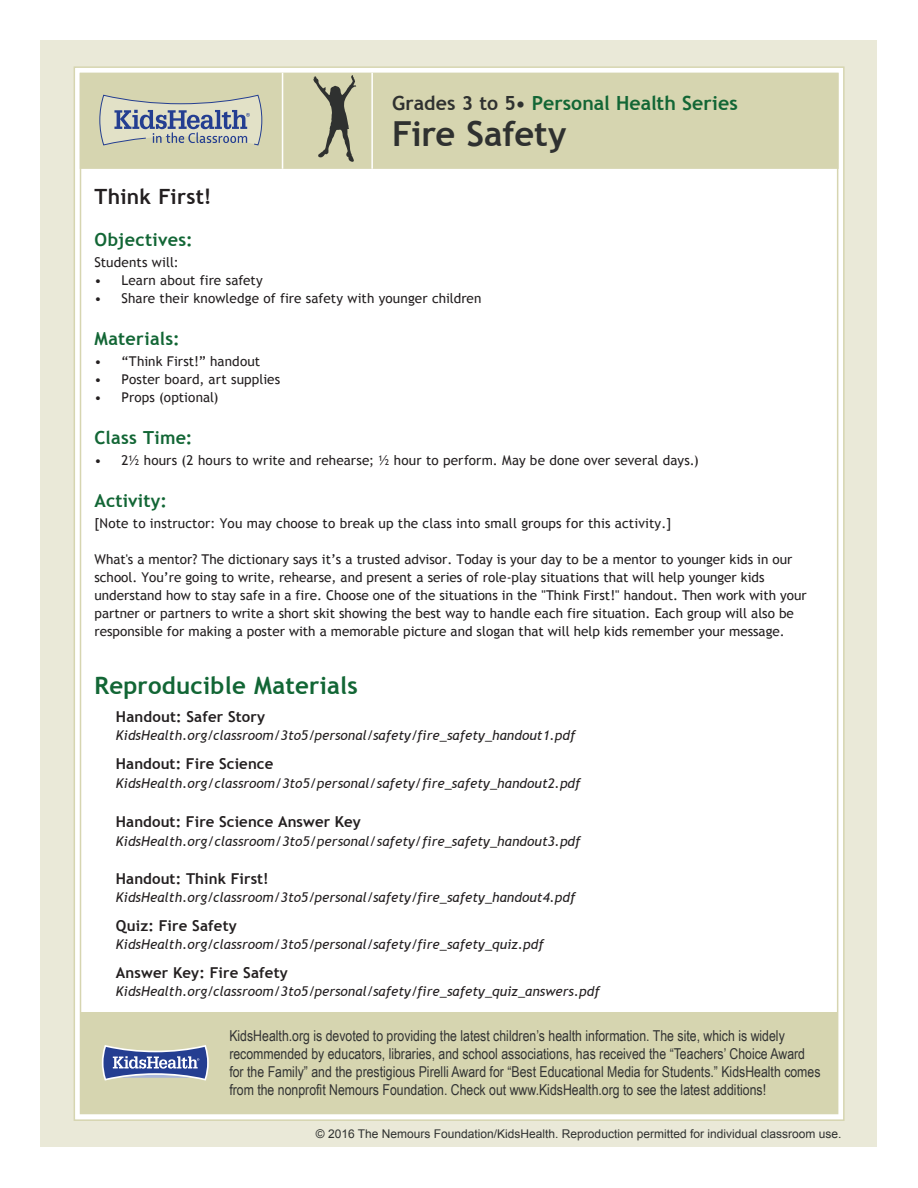
<style>
.page{position:relative;width:918px;height:1188px;background:#fff}
.page>*{position:absolute;margin:0;border:0;box-sizing:border-box;transform-origin:0 0}
.Lesson_Header{font:700 34.5px "Trebuchet MS";letter-spacing:-.005em;color:#2f3130}
.t1{font:700 24px "Trebuchet MS";letter-spacing:.01em;color:#126635}
.t2{font:700 21px "Trebuchet MS";letter-spacing:.01em;color:#231f20}
.Lesson_Header-2{font:700 19.5px "Trebuchet MS";color:#126635}
.t3{font:700 18px "Trebuchet MS";letter-spacing:.01em;color:#126635}
.t4{font:15px/18px "Arial Narrow";color:#323333}
.Article_List{font:700 15px "Trebuchet MS";letter-spacing:.005em;color:#231f20}
.Basic_Bulleted_List{font:13.5px/18px "Trebuchet MS";color:#231f20}
.Article_List-2{font:italic 13.5px "Trebuchet MS";letter-spacing:.005em;color:#231f20}
.t5{font:12px "Arial";color:#2f3130}
.s1{color:#2f3130}
</style>
<div class="page">
<div style="left:40px;top:40px;width:838px;height:1108px;background:#eae9d8"></div>
<div style="left:74px;top:67px;width:770px;height:1053px;background:#fff"></div>
<div style="left:81px;top:1013px;width:757px;height:100px;background:#d6d5b0"></div>
<svg style="left:102px;top:1045px;width:107px;height:36px"></svg>
<div style="left:81px;top:74px;width:757px;height:94px;background:#d6d5b0"></div>
<div style="left:80px;top:73px;width:759px;height:96px;border:2px solid #d6d5b0"></div>
<svg style="left:99px;top:94px;width:164px;height:52px"></svg>
<hr style="left:371px;top:73px;width:2px;height:96px;background:#fff">
<hr style="left:282px;top:73px;width:1px;height:96px;background:#fff">
<svg style="left:313px;top:75px;width:44px;height:87px"></svg>
<p class="Lesson_Header-2" style="left:392px;top:91px;width:347px"><span class="s1">Grades 3 to 5•</span> Personal Health Series</p>
<p class="Lesson_Header" style="left:392px;top:112px;width:176px">Fire Safety</p>
<p class="t2" style="left:94px;top:184px;width:119px">Think First!</p>
<p class="t3" style="left:94px;top:229px;width:100px">Objectives:</p>
<p class="Basic_Bulleted_List" style="left:94px;top:254px;width:86px">Students will:</p>
<p class="Basic_Bulleted_List" style="left:94px;top:272px;width:170px">• Learn about fire safety</p>
<p class="Basic_Bulleted_List" style="left:94px;top:290px;width:389px">• Share their knowledge of fire safety with younger children</p>
<p class="t3" style="left:94px;top:328px;width:87px">Materials:</p>
<p class="Basic_Bulleted_List" style="left:94px;top:353px;width:167px">• “Think First!” handout</p>
<p class="Basic_Bulleted_List" style="left:94px;top:371px;width:187px">• Poster board, art supplies</p>
<p class="Basic_Bulleted_List" style="left:94px;top:389px;width:126px">• Props (optional)</p>
<p class="t3" style="left:94px;top:427px;width:100px">Class Time:</p>
<p class="Basic_Bulleted_List" style="left:94px;top:452px;width:606px">• 2½ hours (2 hours to write and rehearse; ½ hour to perform. May be done over several days.)</p>
<p class="t3" style="left:94px;top:490px;width:74px">Activity:</p>
<p class="Basic_Bulleted_List" style="left:94px;top:515px;width:578px">[Note to instructor: You may choose to break up the class into small groups for this activity.]</p>
<p class="Basic_Bulleted_List" style="left:94px;top:551px;width:714px">What's a mentor? The dictionary says it’s a trusted advisor. Today is your day to be a mentor to younger kids in our school. You’re going to write, rehearse, and present a series of role-play situations that will help younger kids understand how to stay safe in a fire. Choose one of the situations in the "Think First!" handout. Then work with your partner or partners to write a short skit showing the best way to handle each fire situation. Each group will also be responsible for making a poster with a memorable picture and slogan that will help kids remember your message.</p>
<p class="t1" style="left:95px;top:671px;width:265px">Reproducible Materials</p>
<p class="Article_List" style="left:116px;top:708px;width:151px">Handout: Safer Story</p>
<p class="Article_List-2" style="left:116px;top:728px;width:461px">KidsHealth.org/classroom/3to5/personal/safety/fire_safety_handout1.pdf</p>
<p class="Article_List" style="left:116px;top:754px;width:159px">Handout: Fire Science</p>
<p class="Article_List-2" style="left:116px;top:776px;width:466px">KidsHealth.org/classroom/3to5/personal/safety/fire_safety_handout2.pdf</p>
<p class="Article_List" style="left:116px;top:812px;width:247px">Handout: Fire Science Answer Key</p>
<p class="Article_List-2" style="left:116px;top:833px;width:466px">KidsHealth.org/classroom/3to5/personal/safety/fire_safety_handout3.pdf</p>
<p class="Article_List" style="left:116px;top:870px;width:154px">Handout: Think First!</p>
<p class="Article_List-2" style="left:116px;top:889px;width:461px">KidsHealth.org/classroom/3to5/personal/safety/fire_safety_handout4.pdf</p>
<p class="Article_List" style="left:116px;top:916px;width:122px">Quiz: Fire Safety</p>
<p class="Article_List-2" style="left:116px;top:936px;width:429px">KidsHealth.org/classroom/3to5/personal/safety/fire_safety_quiz.pdf</p>
<p class="Article_List" style="left:116px;top:963px;width:173px">Answer Key: Fire Safety</p>
<p class="Article_List-2" style="left:116px;top:983px;width:485px">KidsHealth.org/classroom/3to5/personal/safety/fire_safety_quiz_answers.pdf</p>
<p class="t4" style="left:229px;top:1026px;width:593px">KidsHealth.org is devoted to providing the latest children’s health information. The site, which is widely recommended by educators, libraries, and school associations, has received the “Teachers’ Choice Award for the Family” and the prestigious Pirelli Award for “Best Educational Media for Students.” KidsHealth comes from the nonprofit Nemours Foundation. Check out www.KidsHealth.org to see the latest additions!</p>
<p class="t5" style="left:316px;top:1126px;width:527px">© 2016 The Nemours Foundation/KidsHealth. Reproduction permitted for individual classroom use.</p>
</div>
